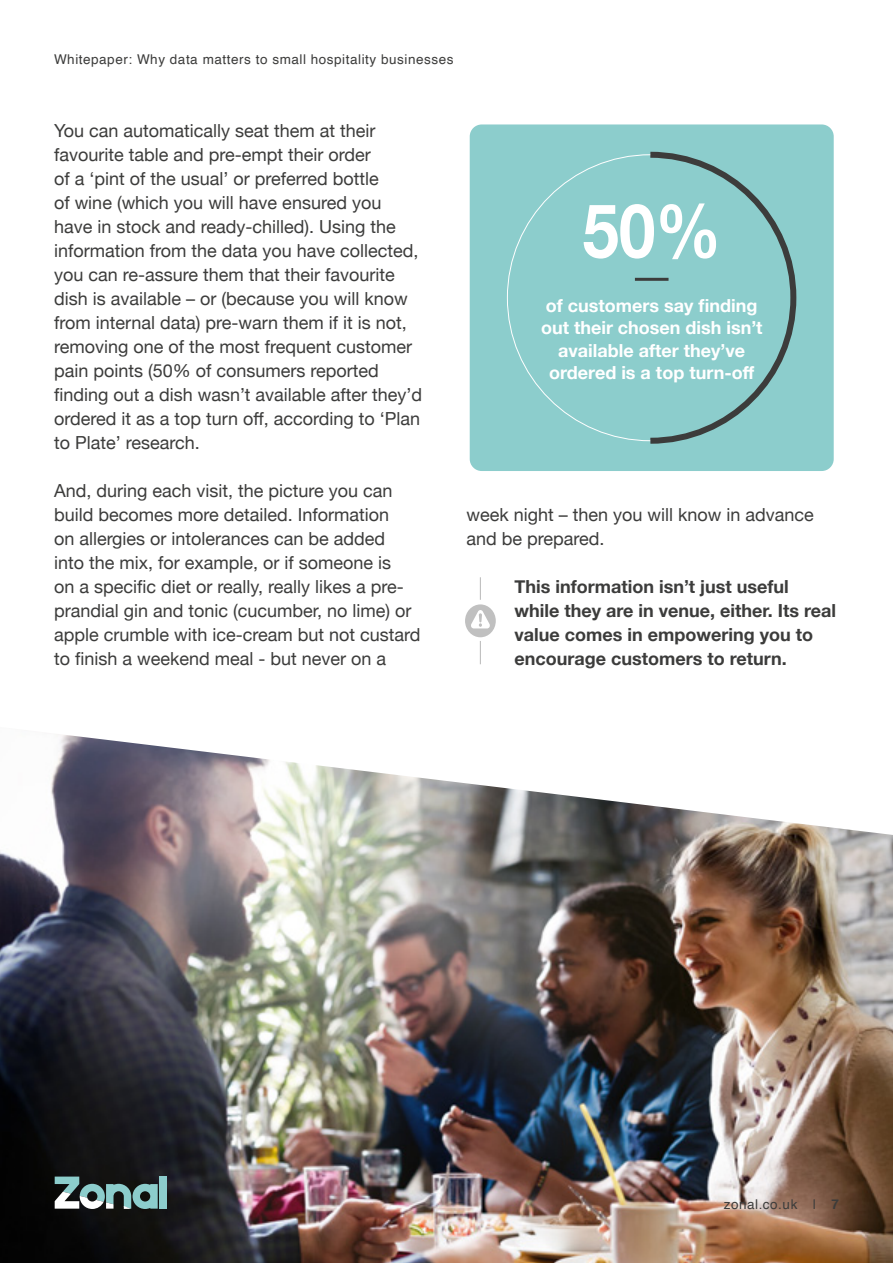
<style>
.page{position:relative;width:893px;height:1263px;background:#fff}
.page>*{position:absolute;margin:0;border:0;box-sizing:border-box;transform-origin:0 0}
.t1{font:700 75px "Helvetica Neue";color:#fff;scale:.87 1}
.t2{font:18px/24px "Helvetica Neue";color:#3c3c3b}
.t3{font:700 18px/24px "Helvetica Neue";color:#3c3c3b}
.t4{font:700 18px/22.5px "Helvetica Neue";color:#fff;text-align:center}
.t5{font:13.5px "Helvetica";letter-spacing:.04em;color:#3c3c3b}
.s1{font-weight:700}
</style>
<div class="page">
<img style="left:0;top:735px;width:893px;height:528px">
<div style="left:470px;top:124px;width:364px;height:347px;background:#8ccdcc;border-radius:12px"></div>
<hr style="left:635px;top:278px;width:33px;height:3px;background:#3c3c3b">
<svg style="left:644px;top:151px;width:153px;height:293px"></svg>
<svg style="left:480px;top:577px;width:1px;height:23px"></svg>
<svg style="left:480px;top:641px;width:1px;height:23px"></svg>
<div style="left:465px;top:604px;width:31px;height:33px;background:#c0c0c0;border-radius:50%"></div>
<svg style="left:471px;top:610px;width:19px;height:18px"></svg>
<div style="left:159px;top:1176px;width:7px;height:32px;background:#8ccdcc"></div>
<svg style="left:55px;top:1176px;width:103px;height:33px;background:#637d7c"></svg>
<p class="t5" style="left:54px;top:49px;width:401px">Whitepaper: Why data matters to small hospitality businesses</p>
<p class="t2" style="left:54px;top:120px;width:370px">You can automatically seat them at their favourite table and pre-empt their order<br>of a ‘pint of the usual’ or preferred bottle<br>of wine (which you will have ensured you have in stock and ready-chilled). Using the information from the data you have collected, you can re-assure them that their favourite dish is available – or (because you will know from internal data) pre-warn them if it is not, removing one of the most frequent customer pain points (50% of consumers reported finding out a dish wasn’t available after they’d ordered it as a top turn off, according to ‘Plan to Plate’ research.</p>
<p class="t2" style="left:54px;top:480px;width:368px">And, during each visit, the picture you can build becomes more detailed. Information<br>on allergies or intolerances can be added<br>into the mix, for example, or if someone is<br>on a specific diet or really, really likes a pre&shy;prandial gin and tonic (cucumber, no lime) or apple crumble with ice-cream but not custard to finish a weekend meal - but never on a</p>
<h1 class="t1" style="left:582px;top:172px;width:161px">50%</h1>
<p class="t4" style="left:541px;top:295px;width:223px">of customers say finding out their chosen dish isn’t available after they’ve ordered is a top turn-off</p>
<p class="t2" style="left:466px;top:503px;width:349px">week night – then you will know in advance and be prepared.</p>
<p class="t3" style="left:515px;top:575px;width:323px">This information isn’t just useful while they are in venue, either. Its real value comes in empowering you to encourage customers to return.</p>
<p class="t5" style="left:724px;top:1194px;width:117px">zonal.co.uk | <span class="s1">7</span></p>
</div>
